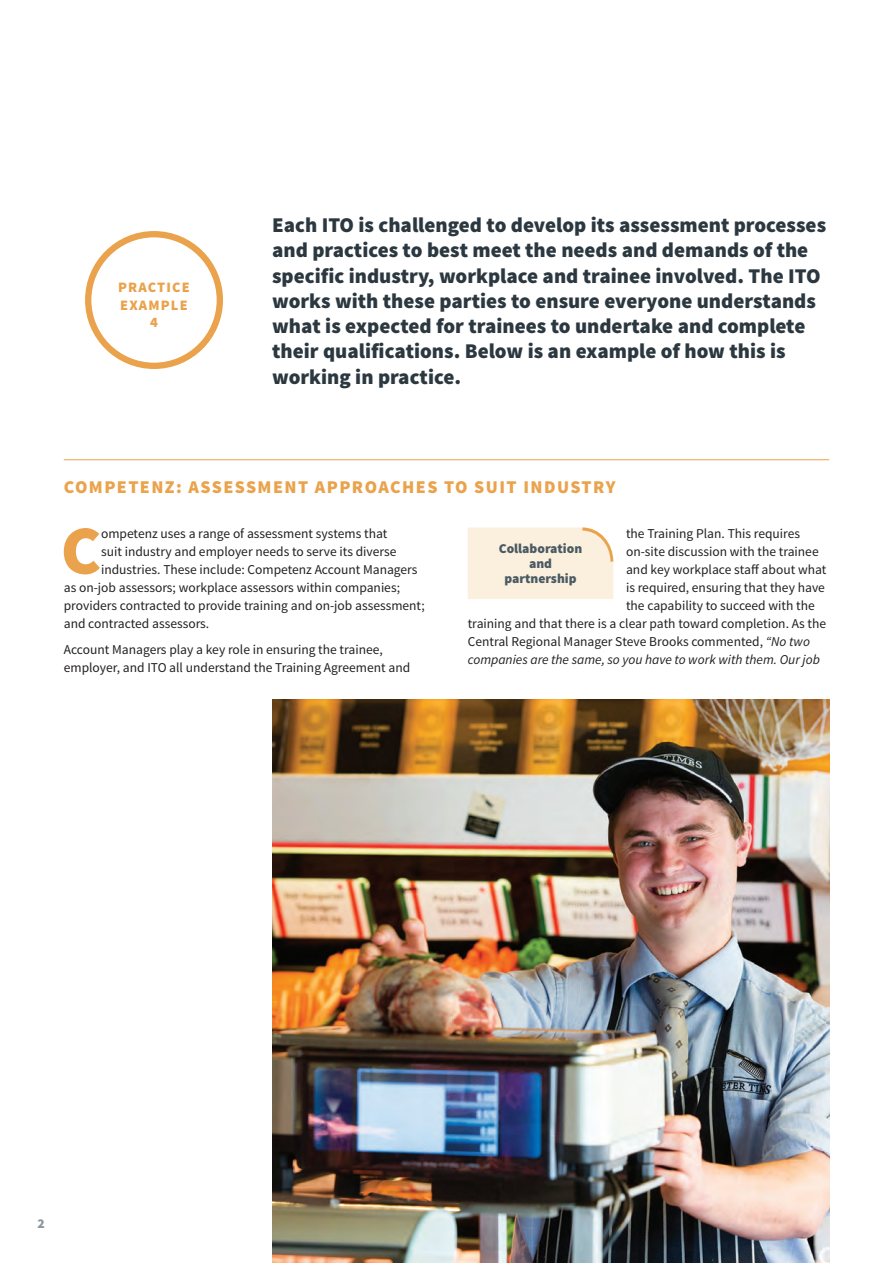
<style>
.page{position:relative;width:893px;height:1263px;background:#fff}
.page>*{position:absolute;margin:0;border:0;box-sizing:border-box;transform-origin:0 0}
.t1{font:900 68.85px "Source Sans Pro";color:#eaa34c}
.t2{font:900 21px/25.2px "Source Sans Pro";color:#2c3840}
.t3{font:900 18px "Source Sans Pro";letter-spacing:.08em;color:#eaa34c}
.t4{font:900 14.4px/17.2px "Source Sans Pro";letter-spacing:.08em;color:#eaa34c;text-align:center}
.t5{font:13.5px/18px "Source Sans Pro";color:#231f20}
.t6{font:italic 13.5px "Source Sans Pro";color:#231f20}
.t7{font:900 13.5px/15px "Source Sans Pro";color:#4a5a62;text-align:center}
.t8{font:900 13.5px "Source Sans Pro";color:#8b98a0}
.s1{font-style:italic}
</style>
<div class="page">
<hr style="left:64px;top:459px;width:765px;height:1px;background:#eaa34c">
<svg style="left:85px;top:231px;width:138px;height:138px"></svg>
<div style="left:468px;top:527px;width:145px;height:72px;background:#fbefde"></div>
<img style="left:272px;top:700px;width:557px;height:563px">
<p class="t4" style="left:118px;top:280px;width:73px">PRACTICE<br>EXAMPLE<br>4</p>
<h3 class="t2" style="left:272px;top:214px;width:555px">Each ITO is challenged to develop its assessment processes and practices to best meet the needs and demands of the specific industry, workplace and trainee involved. The ITO works with these parties to ensure everyone understands what is expected for trainees to undertake and complete their qualifications. Below is an example of how this is working in practice.</h3>
<h4 class="t3" style="left:64px;top:476px;width:553px">COMPETENZ: ASSESSMENT APPROACHES TO SUIT INDUSTRY</h4>
<p class="t1" style="left:61px;top:506px;width:42px">C</p>
<p class="t5" style="left:101px;top:524px;width:288px">ompetenz uses a range of assessment systems that</p>
<p class="t5" style="left:626px;top:524px;width:176px">the Training Plan. This requires</p>
<p class="t7" style="left:499px;top:542px;width:85px">Collaboration and partnership</p>
<p class="t5" style="left:101px;top:542px;width:297px">suit industry and employer needs to serve its diverse</p>
<p class="t5" style="left:626px;top:542px;width:194px">on-site discussion with the trainee</p>
<p class="t5" style="left:101px;top:560px;width:318px">industries. These include: Competenz Account Managers</p>
<p class="t5" style="left:626px;top:560px;width:202px">and key workplace staf about what</p>
<p class="t5" style="left:64px;top:578px;width:338px">as on-job assessors; workplace assessors within companies;</p>
<p class="t5" style="left:626px;top:578px;width:200px">is required, ensuring that they have</p>
<p class="t5" style="left:64px;top:596px;width:362px">providers contracted to provide training and on-job assessment;</p>
<p class="t5" style="left:626px;top:596px;width:190px">the capability to succeed with the</p>
<p class="t5" style="left:64px;top:614px;width:147px">and contracted assessors.</p>
<p class="t5" style="left:468px;top:614px;width:360px">training and that there is a clear path toward completion. As the<br>Central Regional Manager Steve Brooks commented, <span class="s1">“No two</span></p>
<p class="t5" style="left:64px;top:641px;width:321px">Account Managers play a key role in ensuring the trainee,</p>
<p class="t6" style="left:468px;top:651px;width:354px">companies are the same, so you have to work with them. Our job</p>
<p class="t5" style="left:64px;top:659px;width:348px">employer, and ITO all understand the Training Agreement and</p>
<p class="t8" style="left:37px;top:1215px;width:9px">2</p>
</div>
